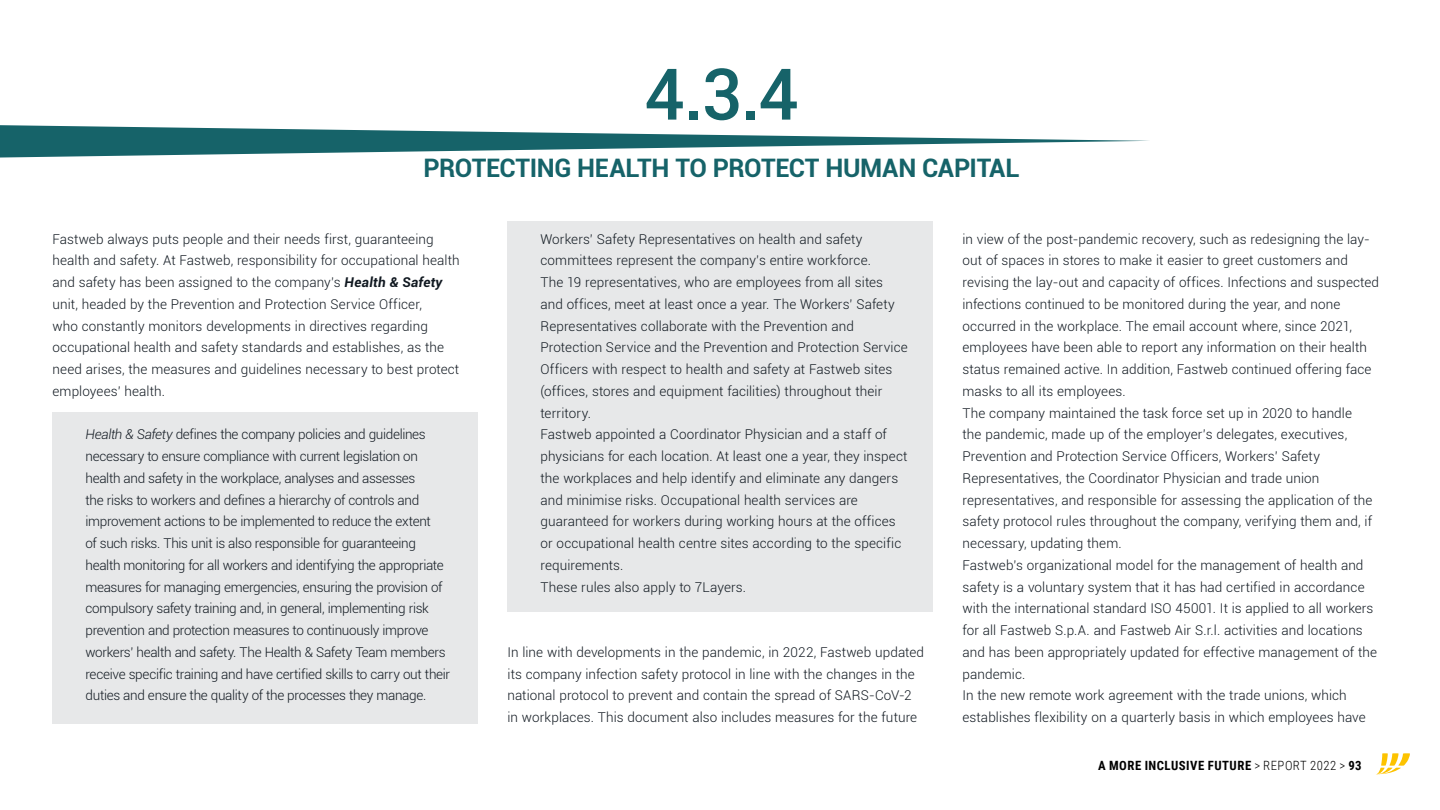
<style>
.page{position:relative;width:1440px;height:810px;background:#fff}
.page>*{position:absolute;margin:0;border:0;box-sizing:border-box;transform-origin:0 0}
.t1{font:500 71.25px "Roboto";color:#166369}
.t2{font:700 25.5px "Roboto";letter-spacing:-.015em;color:#166369}
.t3{font:300 13.5px/21.8px "Roboto";letter-spacing:.005em;color:#101820}
.t4{font:300 13.5px/21.8px "Roboto";letter-spacing:-.025em;color:#101820}
.t5{font:700 12.75px "Roboto Condensed";letter-spacing:.04em;color:#000}
.s1{font-weight:700;font-style:italic}
.s2{font-style:italic}
.s3{font-weight:300}
</style>
<div class="page">
<div style="left:508px;top:222px;width:425px;height:390px;background:#e7e8e9"></div>
<div style="left:52px;top:412px;width:426px;height:312px;background:#e7e8e9"></div>
<svg style="left:1377px;top:753px;width:33px;height:21px"></svg>
<svg style="left:0;top:125px;width:1149px;height:33px"></svg>
<h1 class="t1" style="left:644px;top:44px;width:156px">4.3.4</h1>
<h2 class="t2" style="left:424px;top:150px;width:598px">PROTECTING HEALTH TO PROTECT HUMAN CAPITAL</h2>
<p class="t3" style="left:52px;top:228px;width:409px">Fastweb always puts people and their needs first, guaranteeing health and safety. At Fastweb, responsibility for occupational health and safety has been assigned to the company’s <span class="s1">Health &amp; Safety </span>unit, headed by the Prevention and Protection Service Officer,<br>who constantly monitors developments in directives regarding occupational health and safety standards and establishes, as the need arises, the measures and guidelines necessary to best protect employees’ health.</p>
<p class="t4" style="left:85px;top:423px;width:366px"><span class="s2">Health &amp; Safety</span> defines the company policies and guidelines necessary to ensure compliance with current legislation on health and safety in the workplace, analyses and assesses<br>the risks to workers and defines a hierarchy of controls and improvement actions to be implemented to reduce the extent<br>of such risks. This unit is also responsible for guaranteeing health monitoring for all workers and identifying the appropriate measures for managing emergencies, ensuring the provision of compulsory safety training and, in general, implementing risk prevention and protection measures to continuously improve workers’ health and safety. The Health &amp; Safety Team members receive specific training and have certified skills to carry out their duties and ensure the quality of the processes they manage.</p>
<p class="t3" style="left:540px;top:227px;width:369px">Workers’ Safety Representatives on health and safety committees represent the company’s entire workforce.<br>The 19 representatives, who are employees from all sites and offices, meet at least once a year. The Workers’ Safety Representatives collaborate with the Prevention and Protection Service and the Prevention and Protection Service Officers with respect to health and safety at Fastweb sites (offices, stores and equipment facilities) throughout their territory.<br>Fastweb appointed a Coordinator Physician and a staff of physicians for each location. At least one a year, they inspect the workplaces and help identify and eliminate any dangers and minimise risks. Occupational health services are guaranteed for workers during working hours at the offices or occupational health centre sites according to the specific requirements.<br>These rules also apply to 7Layers.</p>
<p class="t3" style="left:508px;top:641px;width:418px">In line with developments in the pandemic, in 2022, Fastweb updated its company infection safety protocol in line with the changes in the national protocol to prevent and contain the spread of SARS-CoV-2 in workplaces. This document also includes measures for the future</p>
<p class="t3" style="left:963px;top:227px;width:418px">in view of the post-pandemic recovery, such as redesigning the lay&shy;out of spaces in stores to make it easier to greet customers and revising the lay-out and capacity of offices. Infections and suspected infections continued to be monitored during the year, and none occurred in the workplace. The email account where, since 2021, employees have been able to report any information on their health status remained active. In addition, Fastweb continued offering face masks to all its employees.<br>The company maintained the task force set up in 2020 to handle<br>the pandemic, made up of the employer’s delegates, executives, Prevention and Protection Service Officers, Workers’ Safety Representatives, the Coordinator Physician and trade union representatives, and responsible for assessing the application of the safety protocol rules throughout the company, verifying them and, if necessary, updating them.<br>Fastweb’s organizational model for the management of health and safety is a voluntary system that it has had certified in accordance with the international standard ISO 45001. It is applied to all workers for all Fastweb S.p.A. and Fastweb Air S.r.l. activities and locations and has been appropriately updated for effective management of the pandemic.<br>In the new remote work agreement with the trade unions, which establishes flexibility on a quarterly basis in which employees have</p>
<p class="t5" style="left:1098px;top:756px;width:265px">A MORE INCLUSIVE FUTURE <span class="s3">&gt; REPORT 2022 &gt;</span> 93</p>
</div>
